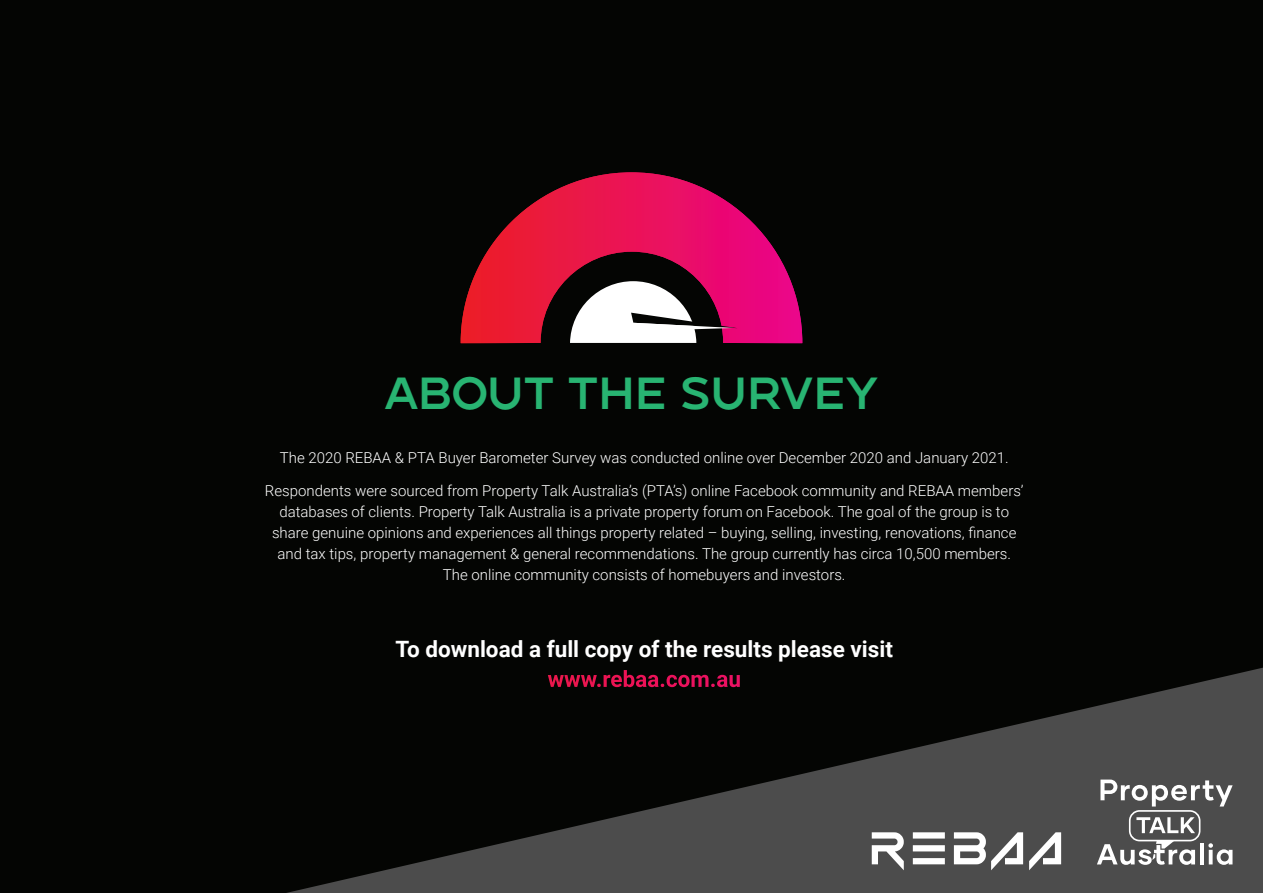
<style>
.page{position:relative;width:1263px;height:893px;background:#040503}
.page>*{position:absolute;margin:0;border:0;box-sizing:border-box;transform-origin:0 0}
.t1{font:45px "RM Connect";letter-spacing:-.02em;color:#28b472}
.t2{font:700 22.5px/30px "Roboto";color:#fff;text-align:center}
.t3{font:300 15px/21px "Roboto";color:#fff;text-align:center}
</style>
<div class="page">
<svg style="left:287px;top:668px;width:976px;height:225px"></svg>
<svg style="left:461px;top:172px;width:341px;height:171px"></svg>
<svg style="left:570px;top:281px;width:167px;height:62px"></svg>
<svg style="left:872px;top:832px;width:32px;height:38px"></svg>
<svg style="left:913px;top:858px;width:32px;height:6px"></svg>
<svg style="left:913px;top:832px;width:32px;height:6px"></svg>
<svg style="left:913px;top:845px;width:32px;height:6px"></svg>
<svg style="left:954px;top:832px;width:69px;height:38px;background:#9d9d9d"></svg>
<svg style="left:1029px;top:832px;width:32px;height:38px"></svg>
<div style="left:1129px;top:810px;width:71px;height:31px;border:2px solid #fff;border-radius:10px"></div>
<svg style="left:1100px;top:780px;width:132px;height:26px;background:#838383"></svg>
<svg style="left:1136px;top:817px;width:59px;height:16px"></svg>
<hr style="left:1200px;top:843px;width:4px;height:21px;background:#fff">
<svg style="left:1208px;top:843px;width:24px;height:22px"></svg>
<svg style="left:1097px;top:841px;width:98px;height:24px;background:#8e8e8e"></svg>
<h1 class="t1" style="left:384px;top:362px;width:495px">ABOUT THE SURVEY</h1>
<p class="t3" style="left:280px;top:446px;width:730px">The 2020 REBAA &amp; PTA Buyer Barometer Survey was conducted online over December 2020 and January 2021.</p>
<p class="t3" style="left:265px;top:480px;width:760px">Respondents were sourced from Property Talk Australia’s (PTA’s) online Facebook community and REBAA members’ databases of clients. Property Talk Australia is a private property forum on Facebook. The goal of the group is to share genuine opinions and experiences all things property related – buying, selling, investing, renovations, finance and tax tips, property management &amp; general recommendations. The group currently has circa 10,500 members.<br>The online community consists of homebuyers and investors.</p>
<h2 class="t2" style="left:395px;top:633px;width:499px">To download a full copy of the results please visit www.rebaa.com.au</h2>
</div>
